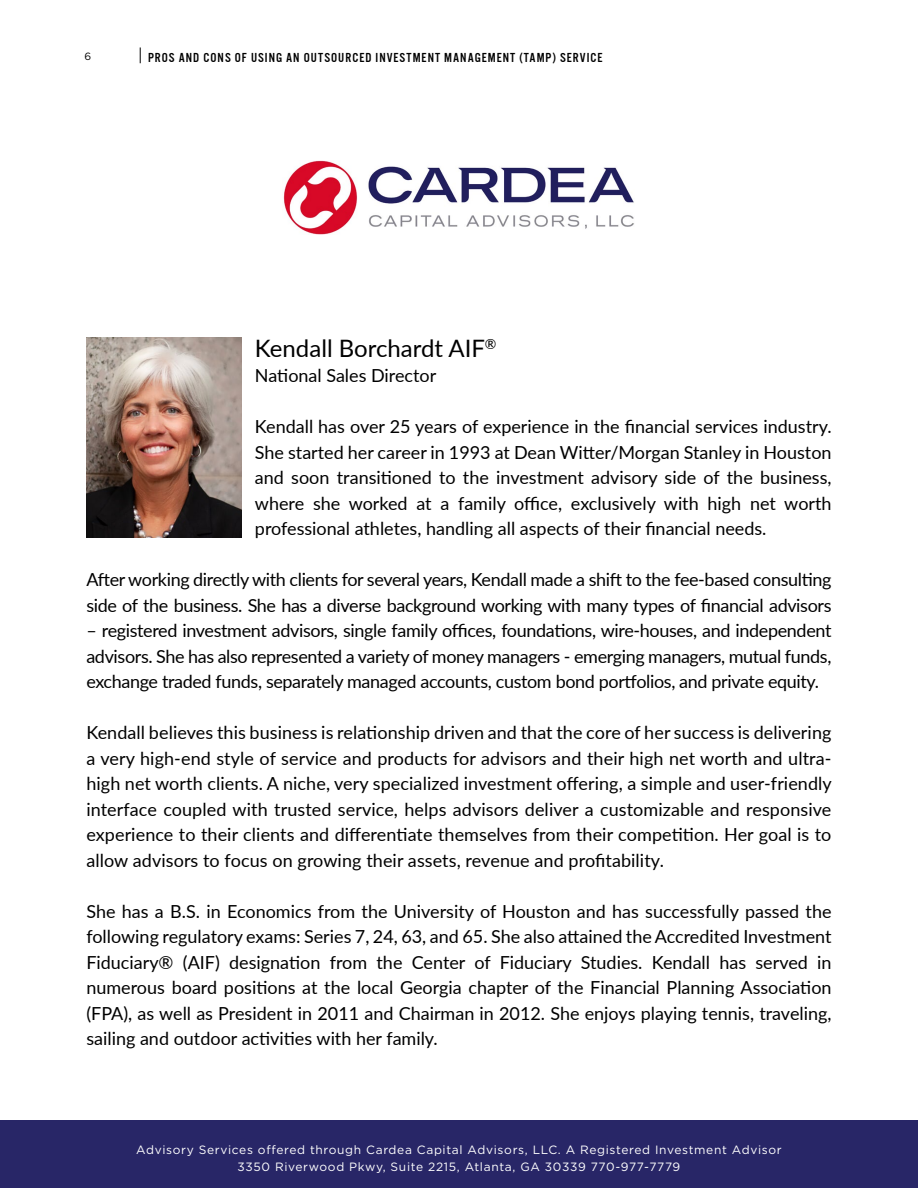
<style>
.page{position:relative;width:918px;height:1188px;background:#fff}
.page>*{position:absolute;margin:0;border:0;box-sizing:border-box;transform-origin:0 0}
.t1{font:24px "Lato";color:#000}
.t2{font:18px/25.5px "Lato";letter-spacing:-.02em;color:#000;text-align:justify}
.t3{font:18px "Lato";color:#000}
.t4{font:13.5px "U.S.101";letter-spacing:.075em;color:#000}
.t5{font:12px/17.4px "Gotham";letter-spacing:.055em;color:#fff;text-align:center}
.t6{font:10.5px "Gotham";color:#000}
</style>
<div class="page">
<img style="left:283px;top:161px;width:351px;height:74px">
<img style="left:87px;top:337px;width:154px;height:201px">
<div style="left:0;top:1120px;width:918px;height:68px;background:#282667"></div>
<svg style="left:140px;top:47px;width:1px;height:16px"></svg>
<p class="t6" style="left:84px;top:49px;width:8px">6</p>
<p class="t4" style="left:148px;top:51px;width:456px">PROS AND CONS OF USING AN OUTSOURCED INVESTMENT MANAGEMENT (TAMP) SERVICE</p>
<h1 class="t1" style="left:255px;top:331px;width:243px">Kendall Borchardt AIF<sup>®</sup></h1>
<p class="t3" style="left:255px;top:363px;width:183px">National Sales Director</p>
<p class="t2" style="left:255px;top:413px;width:578px">Kendall has over 25 years of experience in the financial services industry.<br>She started her career in 1993 at Dean Witter/Morgan Stanley in Houston and soon transitioned to the investment advisory side of the business, where she worked at a family office, exclusively with high net worth professional athletes, handling all aspects of their financial needs.</p>
<p class="t2" style="left:86px;top:566px;width:747px">After working directly with clients for several years, Kendall made a shift to the fee-based consulting side of the business. She has a diverse background working with many types of financial advisors</p>
<p class="t2" style="left:86px;top:617px;width:747px">– registered investment advisors, single family offices, foundations, wire-houses, and independent advisors. She has also represented a variety of money managers - emerging managers, mutual funds, exchange traded funds, separately managed accounts, custom bond portfolios, and private equity.</p>
<p class="t2" style="left:86px;top:719px;width:747px">Kendall believes this business is relationship driven and that the core of her success is delivering a very high-end style of service and products for advisors and their high net worth and ultra&shy;high net worth clients. A niche, very specialized investment offering, a simple and user-friendly interface coupled with trusted service, helps advisors deliver a customizable and responsive experience to their clients and differentiate themselves from their competition. Her goal is to allow advisors to focus on growing their assets, revenue and profitability.</p>
<p class="t2" style="left:86px;top:898px;width:747px">She has a B.S. in Economics from the University of Houston and has successfully passed the following regulatory exams: Series 7, 24, 63, and 65. She also attained the Accredited Investment Fiduciary® (AIF) designation from the Center of Fiduciary Studies. Kendall has served in numerous board positions at the local Georgia chapter of the Financial Planning Association (FPA), as well as President in 2011 and Chairman in 2012. She enjoys playing tennis, traveling, sailing and outdoor activities with her family.</p>
<p class="t5" style="left:136px;top:1141px;width:647px">Advisory Services offered through Cardea Capital Advisors, LLC. A Registered Investment Advisor<br>3350 Riverwood Pkwy, Suite 2215, Atlanta, GA 30339 770-977-7779</p>
</div>
